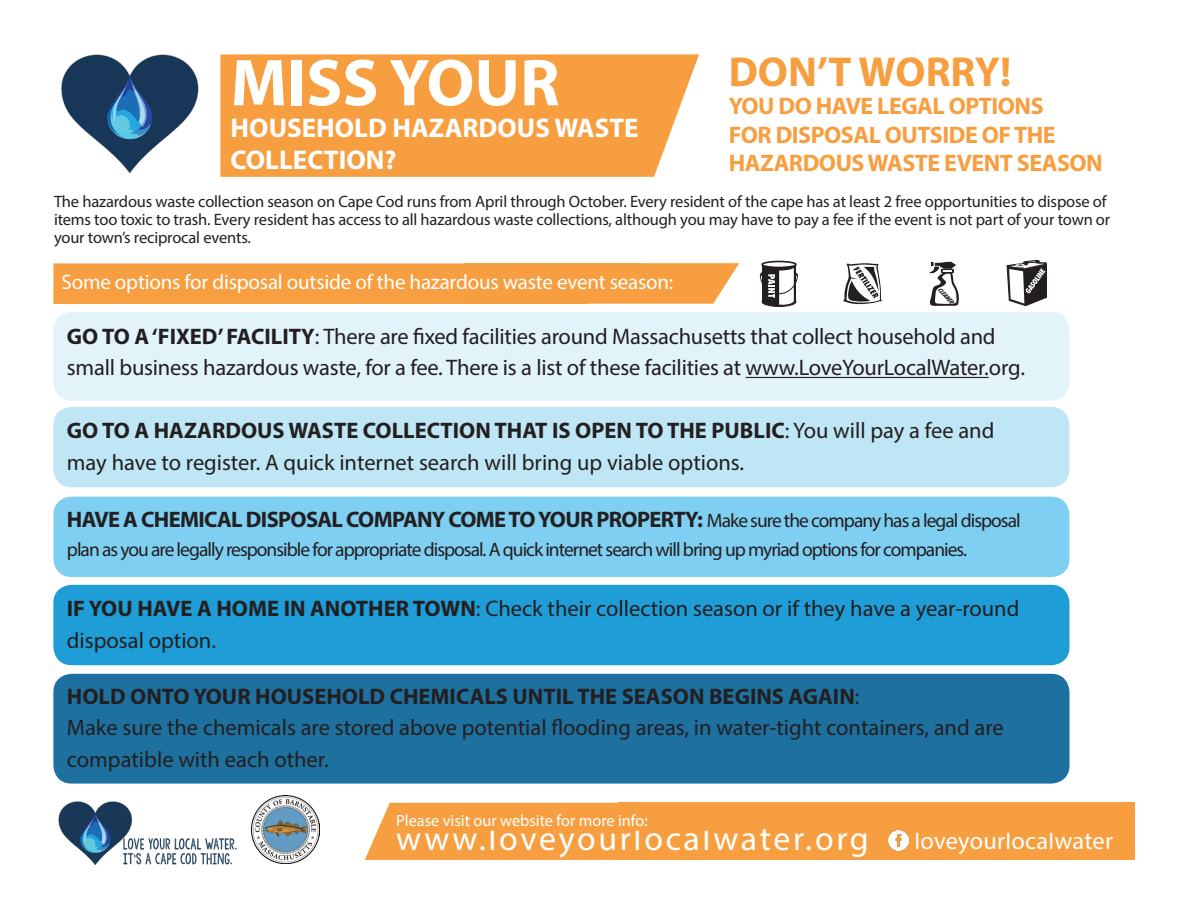
<style>
.page{position:relative;width:1188px;height:918px;background:#fff}
.page>*{position:absolute;margin:0;border:0;box-sizing:border-box;transform-origin:0 0}
.t1{font:700 66.9px "Myriad Pro";color:#fff}
.t2{font:700 42px "Myriad Pro";color:#f79f40}
.t3{font:33.9px "Myriad Pro";letter-spacing:.08em;color:#fff}
.t4{font:700 27px/31.8px "Myriad Pro";color:#fff}
.t5{font:24.45px "Myriad Pro";letter-spacing:.01em;color:#fff}
.t6{font:700 24px/28.5px "Myriad Pro";letter-spacing:-.02em;color:#f79f40}
.t7{font:22.5px/31.5px "Myriad Pro";color:#231f20}
.t8{font:700 22.5px "Myriad Pro";letter-spacing:-.03em;color:#231f20}
.t9{font:700 22.5px "Myriad Pro";color:#231f20}
.t10{font:21px "Myriad Pro";letter-spacing:-.01em;color:#fff}
.t11{font:19.5px "Myriad Pro";letter-spacing:-.05em;color:#231f20}
.t12{font:16.5px/18px "Myriad Pro";letter-spacing:-.01em;color:#231f20}
.t13{font:16.35px "Myriad Pro";color:#fff}
.s1{font-weight:700}
.s2{font-weight:400;font-size:19.5px}
.s3{font-weight:400}
.s4{font-size:27.15px}
.s5{font-size:22.8px}
</style>
<div class="page">
<img style="left:61px;top:54px;width:138px;height:120px">
<div style="left:220px;top:54px;width:479px;height:123px;background:#f79f40"></div>
<div style="left:53px;top:407px;width:1016px;height:80px;background:#bfe6f5;border-radius:18px"></div>
<div style="left:53px;top:497px;width:1016px;height:80px;background:#7ecff1;border-radius:18px"></div>
<div style="left:53px;top:585px;width:1016px;height:80px;background:#1e9dd7;border-radius:18px"></div>
<div style="left:53px;top:312px;width:1016px;height:89px;background:#e3f3fa;border-radius:18px"></div>
<hr style="left:746px;top:377px;width:243px;height:1px;background:#231f20">
<div style="left:762px;top:296px;width:34px;height:11px;border:1px solid #231f20;border-radius:50%"></div>
<div style="left:762px;top:265px;width:33px;height:37px;background:#231f20"></div>
<div style="left:761px;top:261px;width:36px;height:7px;border:2px solid #231f20;border-radius:50%"></div>
<svg style="left:759px;top:268px;width:39px;height:37px"></svg>
<svg style="left:843px;top:263px;width:39px;height:41px"></svg>
<svg style="left:929px;top:261px;width:30px;height:45px"></svg>
<div style="left:941px;top:269px;width:13px;height:4px;border:1px solid #231f20"></div>
<svg style="left:1007px;top:260px;width:40px;height:46px"></svg>
<div style="left:53px;top:674px;width:1016px;height:110px;background:#1e709f;border-radius:18px"></div>
<div style="left:53px;top:263px;width:686px;height:41px;background:#f79f40"></div>
<img style="left:58px;top:801px;width:179px;height:64px">
<div style="left:618px;top:803px;width:517px;height:57px;background:#f79f40"></div>
<div style="left:365px;top:803px;width:253px;height:57px;background:#f79f40"></div>
<img style="left:888px;top:831px;width:20px;height:20px">
<img style="left:252px;top:796px;width:68px;height:68px">
<p class="t1" style="left:231px;top:39px;width:331px">MISS YOUR</p>
<p class="t4" style="left:231px;top:111px;width:410px">HOUSEHOLD HAZARDOUS WASTE<br>COLLECTION?</p>
<p class="t2" style="left:729px;top:44px;width:284px">DON’T WORRY!</p>
<p class="t6" style="left:729px;top:91px;width:376px">YOU DO HAVE LEGAL OPTIONS<br>FOR DISPOSAL OUTSIDE OF THE<br>HAZARDOUS WASTE EVENT SEASON</p>
<p class="t12" style="left:54px;top:193px;width:1058px">The hazardous waste collection season on Cape Cod runs from April through October. Every resident of the cape has at least 2 free opportunities to dispose of items too toxic to trash. Every resident has access to all hazardous waste collections, although you may have to pay a fee if the event is not part of your town or your town’s reciprocal events.</p>
<p class="t10" style="left:62px;top:269px;width:613px">Some options for disposal outside of the hazardous waste event season:</p>
<p class="t7" style="left:67px;top:320px;width:960px"><span class="s1">GO TO A ‘FIXED’ FACILITY</span>: There are fixed facilities around Massachusetts that collect household and small business hazardous waste, for a fee. There is a list of these facilities at www.LoveYourLocalWater.org.</p>
<p class="t7" style="left:67px;top:415px;width:929px"><span class="s1">GO TO A HAZARDOUS WASTE COLLECTION THAT IS OPEN TO THE PUBLIC</span>: You will pay a fee and may have to register. A quick internet search will bring up viable options.</p>
<p class="t8" style="left:67px;top:505px;width:955px">HAVE A CHEMICAL DISPOSAL COMPANY COME TO YOUR PROPERTY: <span class="s2">Make sure the company has a legal disposal</span></p>
<p class="t11" style="left:67px;top:537px;width:902px">plan as you are legally responsible for appropriate disposal. A quick internet search will bring up myriad options for companies.</p>
<p class="t7" style="left:67px;top:593px;width:954px"><span class="s1">IF YOU HAVE A HOME IN ANOTHER TOWN</span>: Check their collection season or if they have a year-round disposal option.</p>
<p class="t9" style="left:67px;top:682px;width:794px">HOLD ONTO YOUR HOUSEHOLD CHEMICALS UNTIL THE SEASON BEGINS AGAIN<span class="s3">:</span></p>
<p class="t7" style="left:67px;top:712px;width:938px">Make sure the chemicals are stored above potential flooding areas, in water-tight containers, and are compatible with each other.</p>
<p class="t13" style="left:396px;top:811px;width:253px">Please visit our website for more info:</p>
<p class="t3" style="left:396px;top:817px;width:474px">www.<span class="s4">l</span>oveyour<span class="s4">l</span>oca<span class="s4">l</span>water.org</p>
<p class="t5" style="left:915px;top:826px;width:200px"><span class="s5">l</span>oveyour<span class="s5">l</span>oca<span class="s5">l</span>water</p>
</div>
